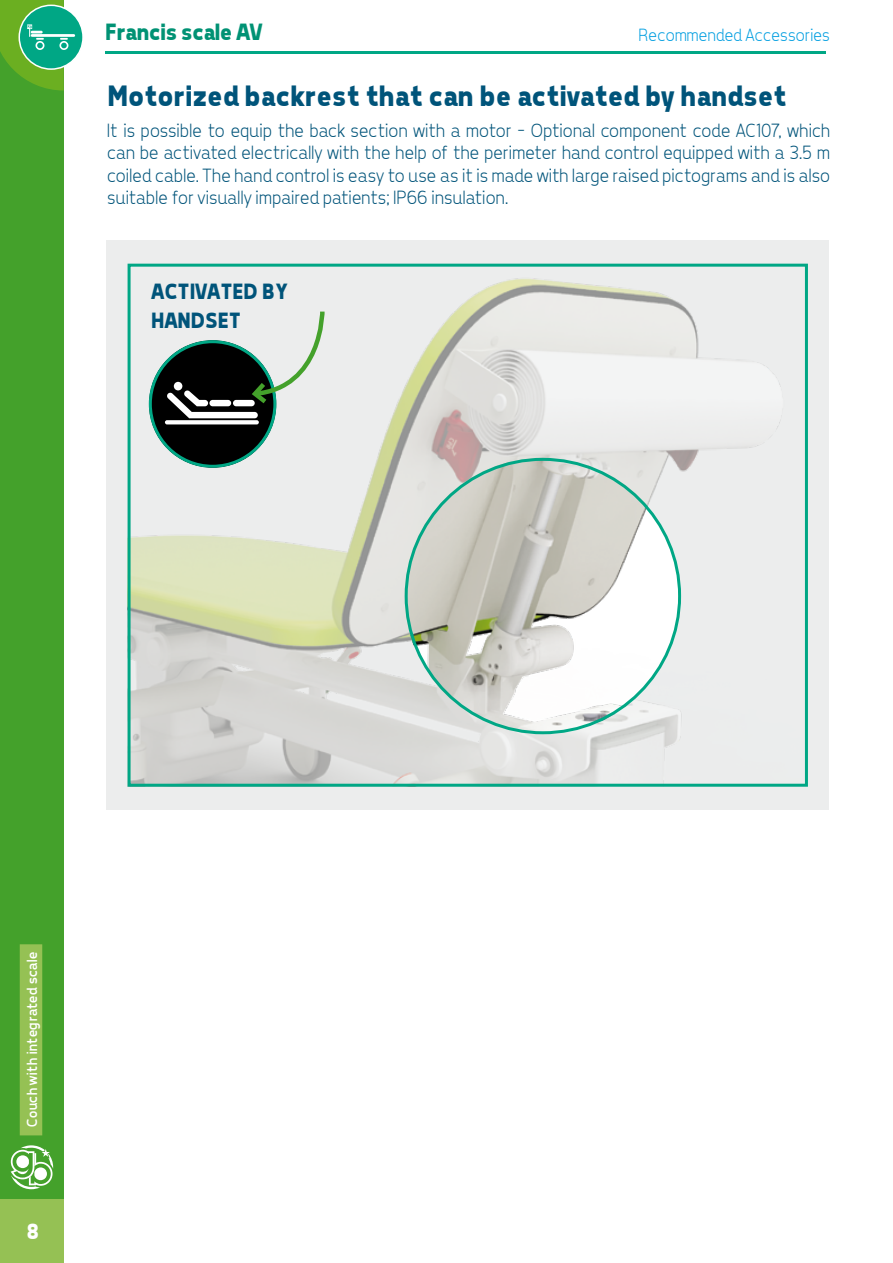
<style>
.page{position:relative;width:893px;height:1263px;background:#fff}
.page>*{position:absolute;margin:0;border:0;box-sizing:border-box;transform-origin:0 0}
.t1{font:700 30px "Tepeno Sans";color:#00547a}
.t2{font:700 24px "Tepeno Sans";letter-spacing:-.02em;color:#009274}
.t3{font:700 22.5px/29.5px "Tepeno Sans";color:#00547a}
.t4{font:700 22.5px "Tepeno Sans";color:#fff}
.t5{font:300 19.5px/22.5px "Tepeno Sans";letter-spacing:.005em;color:#00547a;text-align:justify}
.t6{font:300 18px "Tepeno Sans";color:#009ee0}
.t7{font:15px "Tepeno Sans";letter-spacing:.01em;color:#fff}
</style>
<div class="page">
<hr style="left:106px;top:51px;width:720px;height:2px;background:#00a785">
<div style="left:0;top:0;width:64px;height:1263px;background:#44a12b"></div>
<div style="left:0;top:1199px;width:64px;height:64px;background:#95c154"></div>
<svg style="left:11px;top:1145px;width:42px;height:44px"></svg>
<div style="left:20px;top:944px;width:22px;height:191px;background:#95c154"></div>
<div style="left:19px;top:5px;width:64px;height:64px;background:#00a785;border-radius:50%"></div>
<hr style="left:31px;top:34px;width:44px;height:3px;background:#fff">
<svg style="left:0;top:0;width:68px;height:91px"></svg>
<div style="left:106px;top:240px;width:723px;height:570px;background:#eceded"></div>
<img style="left:132px;top:278px;width:648px;height:505px">
<div style="left:128px;top:264px;width:680px;height:523px;border:3px solid #00a785"></div>
<img style="left:405px;top:458px;width:276px;height:276px;border-radius:138px">
<svg style="left:149px;top:340px;width:127px;height:128px;background:#031915"></svg>
<svg style="left:165px;top:420px;width:94px;height:4px"></svg>
<svg style="left:167px;top:307px;width:160px;height:111px"></svg>
<p class="t2" style="left:104px;top:18px;width:159px">Francis scale AV</p>
<p class="t6" style="left:638px;top:24px;width:193px">Recommended Accessories</p>
<h1 class="t1" style="left:106px;top:78px;width:680px">Motorized backrest that can be activated by handset</h1>
<p class="t5" style="left:106px;top:118px;width:724px">It is possible to equip the back section with a motor - Optional component code AC107, which can be activated electrically with the help of the perimeter hand control equipped with a 3.5 m coiled cable. The hand control is easy to use as it is made with large raised pictograms and is also suitable for visually impaired patients; IP66 insulation.</p>
<p class="t3" style="left:150px;top:276px;width:139px">ACTIVATED BY<br>HANDSET</p>
<p class="t7" style="left:23px;top:1128px;width:178px;rotate:-90deg">Couch with integrated scale</p>
<p class="t4" style="left:26px;top:1218px;width:14px">8</p>
</div>
